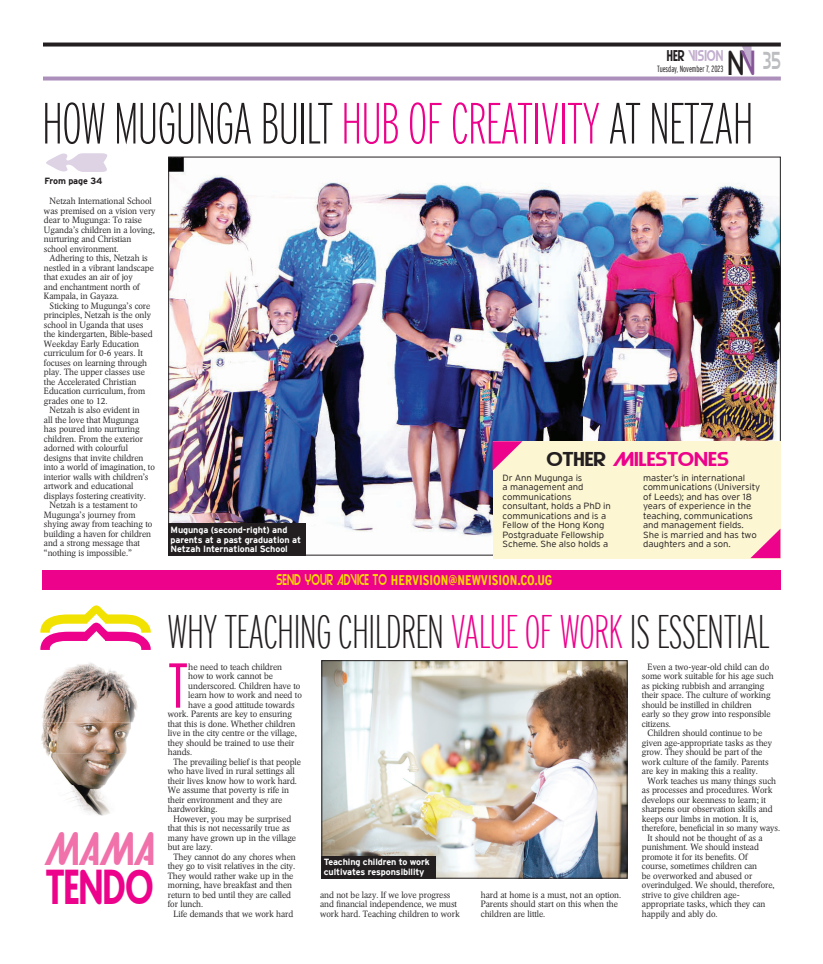
<style>
.page{position:relative;width:823px;height:964px;background:#fff}
.page>*{position:absolute;margin:0;border:0;box-sizing:border-box;transform-origin:0 0}
.t1{font:300 extra-condensed 63.3px "Interstate";color:#ed028c;scale:1.04 1}
.t2{font:58px "Interstate Extra Light Comp";letter-spacing:-.02em;color:#231f20}
.t3{font:47px "Interstate Extra Light Comp";letter-spacing:-.02em;color:#231f20}
.t4{font:700 condensed 44px "NV Akarius";color:#ed028c}
.t5{font:700 condensed 42px "NV Akarius";color:#f171ab}
.t6{font:condensed 22px "NV Akarius";color:#bcbdc0}
.t7{font:700 18px "NV Akarius";color:#ed028c}
.t8{font:700 condensed 14px "Interstate";color:#f5dc01}
.t9{font:700 condensed 14px "NV Akarius";color:#c2aecf}
.t10{font:300 9px/9.5px "Arena New BQ";color:#231f20}
.t11{font:300 9px/9.5px "Interstate";letter-spacing:-.01em;color:#231f20;scale:1.06 1}
.t12{font:700 9px/9.5px "Interstate";letter-spacing:-.01em;color:#fff}
.t13{font:300 extra-condensed 9px "Interstate";color:#231f20}
.t14{font:300 9px "Arena New BQ";color:#231f20;scale:1.04 1}
.t15{font:700 9px "Interstate";letter-spacing:-.01em;color:#231f20}
.s1{font-size:31.3px;color:#231f20}
.s2{font-size:31.3px;color:#865698}
.s3{color:#231f20}
.s4{color:#ed028c}
.s5{font-family:"NV Akarius";font-weight:400}
</style>
<div class="page">
<img style="left:47px;top:663px;width:83px;height:28px">
<img style="left:42px;top:691px;width:96px;height:31px">
<img style="left:41px;top:722px;width:91px;height:32px">
<img style="left:47px;top:754px;width:79px;height:31px">
<img style="left:70px;top:785px;width:40px;height:31px">
<img style="left:323px;top:662px;width:302px;height:215px">
<div style="left:321px;top:660px;width:306px;height:219px;border:1px solid #231f20"></div>
<div style="left:321px;top:856px;width:114px;height:22px;background:#231f20"></div>
<div style="left:43px;top:570px;width:737px;height:19px;background:#ed028c"></div>
<svg style="left:742px;top:47px;width:9px;height:18px"></svg>
<svg style="left:43px;top:43px;width:737px;height:4px;background:#3c3939"></svg>
<svg style="left:43px;top:76px;width:737px;height:4px;background:#b69dc3"></svg>
<img style="left:170px;top:159px;width:608px;height:377px">
<div style="left:493px;top:441px;width:287px;height:117px;background:#fcf6d2"></div>
<svg style="left:492px;top:441px;width:30px;height:30px"></svg>
<svg style="left:750px;top:529px;width:30px;height:29px"></svg>
<div style="left:168px;top:523px;width:138px;height:33px;background:#231f20"></div>
<h3 class="t6" style="left:727px;top:47px;width:54px"><span class="s1">N</span><span class="s2">V</span> 35</h3>
<h3 class="t9" style="left:666px;top:47px;width:58px"><span class="s3">HER</span> VISION</h3>
<p class="t13" style="left:656px;top:64px;width:68px">Tuesday, November 7, 2023</p>
<h2 class="t2" style="left:42px;top:91px;width:712px">HOW MUGUNGA BUILT <span class="s4">HUB OF CREATIVITY</span> AT NETZAH</h2>
<p class="t15" style="left:44px;top:176px;width:59px">From page 34</p>
<p class="t10" style="left:44px;top:196px;width:113px;text-indent:6px">Netzah International School was premised on a vision very dear to Mugunga: To raise<br>Uganda’s children in a loving, nurturing and Christian school environment.</p>
<p class="t10" style="left:44px;top:253px;width:111px;text-indent:6px">Adhering to this, Netzah is nestled in a vibrant landscape that exudes an air of joy<br>and enchantment north of<br>Kampala, in Gayaza.</p>
<p class="t10" style="left:44px;top:301px;width:110px;text-indent:6px">Sticking to Mugunga’s core principles, Netzah is the only school in Uganda that uses the kindergarten, Bible-based<br>Weekday Early Education curriculum for 0-6 years. It focuses on learning through play. The upper classes use the Accelerated Christian<br>Education curriculum, from grades one to 12.</p>
<p class="t10" style="left:50px;top:405px;width:92px">Netzah is also evident in</p>
<p class="t10" style="left:44px;top:415px;width:96px">all the love that Mugunga</p>
<p class="t10" style="left:44px;top:424px;width:97px">has poured into nurturing</p>
<p class="t10" style="left:44px;top:434px;width:100px">children. From the exterior</p>
<p class="t10" style="left:44px;top:443px;width:86px">adorned with colourful</p>
<p class="t10" style="left:44px;top:453px;width:101px">designs that invite children</p>
<p class="t10" style="left:44px;top:462px;width:112px">into a world of imagination, to</p>
<p class="t10" style="left:44px;top:472px;width:106px">interior walls with children’s</p>
<p class="t10" style="left:44px;top:481px;width:91px">artwork and educational</p>
<p class="t10" style="left:44px;top:491px;width:103px">displays fostering creativity.</p>
<p class="t10" style="left:50px;top:500px;width:89px">Netzah is a testament to</p>
<p class="t10" style="left:44px;top:510px;width:93px">Mugunga’s journey from</p>
<p class="t10" style="left:44px;top:519px;width:110px">shying away from teaching to</p>
<p class="t10" style="left:44px;top:529px;width:109px">building a haven for children</p>
<p class="t10" style="left:44px;top:538px;width:97px">and a strong message that</p>
<p class="t10" style="left:44px;top:548px;width:89px">“nothing is impossible.”</p>
<h3 class="t5" style="left:45px;top:823px;width:111px">MAMA</h3>
<h3 class="t4" style="left:46px;top:859px;width:109px">TENDO</h3>
<p class="t12" style="left:170px;top:525px;width:132px">Mugunga (second-right) and parents at a past graduation at<br>Netzah International School</p>
<h3 class="t7" style="left:546px;top:447px;width:184px"><span class="s3">OTHER</span> MILESTONES</h3>
<p class="t11" style="left:502px;top:473px;width:104px">Dr Ann Mugunga is<br>a management and communications consultant, holds a PhD in communications and is a<br>Fellow of the Hong Kong<br>Postgraduate Fellowship<br>Scheme. She also holds a</p>
<p class="t11" style="left:642px;top:473px;width:112px">master’s in international communications (University of Leeds); and has over 18 years of experience in the teaching, communications and management fields.<br>She is married and has two daughters and a son.</p>
<h3 class="t8" style="left:276px;top:573px;width:277px"><span class="s5">SEND YOUR ADVICE TO</span> HERVISION@NEWVISION.CO.UG</h3>
<h3 class="t3" style="left:167px;top:605px;width:604px">WHY TEACHING CHILDREN <span class="s4">VALUE OF WORK</span> IS ESSENTIAL</h3>
<h1 class="t1" style="left:168px;top:650px;width:21px">T</h1>
<p class="t14" style="left:188px;top:661px;width:92px">he need to teach children</p>
<p class="t10" style="left:188px;top:671px;width:86px">how to work cannot be</p>
<p class="t10" style="left:188px;top:681px;width:113px">underscored. Children have to</p>
<p class="t10" style="left:188px;top:690px;width:115px">learn how to work and need to</p>
<p class="t10" style="left:188px;top:700px;width:108px">have a good attitude towards</p>
<p class="t10" style="left:168px;top:709px;width:125px">work. Parents are key to ensuring</p>
<p class="t10" style="left:168px;top:719px;width:129px">that this is done. Whether children</p>
<p class="t10" style="left:168px;top:728px;width:130px">live in the city centre or the village,</p>
<p class="t10" style="left:168px;top:738px;width:128px">they should be trained to use their</p>
<p class="t10" style="left:168px;top:747px;width:26px">hands.</p>
<p class="t10" style="left:173px;top:757px;width:129px">The prevailing belief is that people</p>
<p class="t10" style="left:168px;top:766px;width:128px">who have lived in rural settings all</p>
<p class="t10" style="left:168px;top:776px;width:131px">their lives know how to work hard.</p>
<p class="t10" style="left:168px;top:785px;width:122px">We assume that poverty is rife in</p>
<p class="t10" style="left:168px;top:795px;width:116px">their environment and they are</p>
<p class="t10" style="left:168px;top:804px;width:51px">hardworking.</p>
<p class="t10" style="left:173px;top:814px;width:119px">However, you may be surprised</p>
<p class="t10" style="left:168px;top:823px;width:123px">that this is not necessarily true as</p>
<p class="t10" style="left:168px;top:833px;width:130px">many have grown up in the village</p>
<p class="t10" style="left:168px;top:842px;width:46px">but are lazy.</p>
<p class="t10" style="left:173px;top:852px;width:124px">They cannot do any chores when</p>
<p class="t10" style="left:168px;top:861px;width:129px">they go to visit relatives in the city.</p>
<p class="t10" style="left:168px;top:871px;width:127px">They would rather wake up in the</p>
<p class="t10" style="left:168px;top:880px;width:126px">morning, have breakfast and then</p>
<p class="t10" style="left:168px;top:890px;width:125px">return to bed until they are called</p>
<p class="t10" style="left:168px;top:899px;width:37px">for lunch.</p>
<p class="t10" style="left:173px;top:909px;width:121px">Life demands that we work hard</p>
<p class="t12" style="left:323px;top:857px;width:108px">Teaching children to work cultivates responsibility</p>
<p class="t10" style="left:320px;top:890px;width:141px">and not be lazy. If we love progress and financial independence, we must work hard. Teaching children to work</p>
<p class="t10" style="left:480px;top:890px;width:142px">hard at home is a must, not an option.<br>Parents should start on this when the children are little.</p>
<p class="t10" style="left:641px;top:662px;width:133px;text-indent:6px">Even a two-year-old child can do some work suitable for his age such as picking rubbish and arranging their space. The culture of working should be instilled in children<br>early so they grow into responsible citizens.</p>
<p class="t10" style="left:641px;top:728px;width:131px;text-indent:6px">Children should continue to be given age-appropriate tasks as they grow. They should be part of the work culture of the family. Parents are key in making this a reality.</p>
<p class="t10" style="left:647px;top:776px;width:130px">Work teaches us many things such</p>
<p class="t10" style="left:641px;top:786px;width:132px">as processes and procedures. Work</p>
<p class="t10" style="left:641px;top:795px;width:125px">develops our keenness to learn; it</p>
<p class="t10" style="left:641px;top:805px;width:132px">sharpens our observation skills and</p>
<p class="t10" style="left:641px;top:814px;width:118px">keeps our limbs in motion. It is,</p>
<p class="t10" style="left:641px;top:824px;width:140px">therefore, beneficial in so many ways.</p>
<p class="t10" style="left:647px;top:833px;width:116px">It should not be thought of as a</p>
<p class="t10" style="left:641px;top:843px;width:118px">punishment. We should instead</p>
<p class="t10" style="left:641px;top:852px;width:107px">promote it for its benefits. Of</p>
<p class="t10" style="left:641px;top:862px;width:117px">course, sometimes children can</p>
<p class="t10" style="left:641px;top:871px;width:112px">be overworked and abused or</p>
<p class="t10" style="left:641px;top:881px;width:134px">overindulged. We should, therefore,</p>
<p class="t10" style="left:641px;top:890px;width:99px">strive to give children age-</p>
<p class="t10" style="left:641px;top:900px;width:125px">appropriate tasks, which they can</p>
<p class="t10" style="left:641px;top:909px;width:77px">happily and ably do.</p>
</div>
